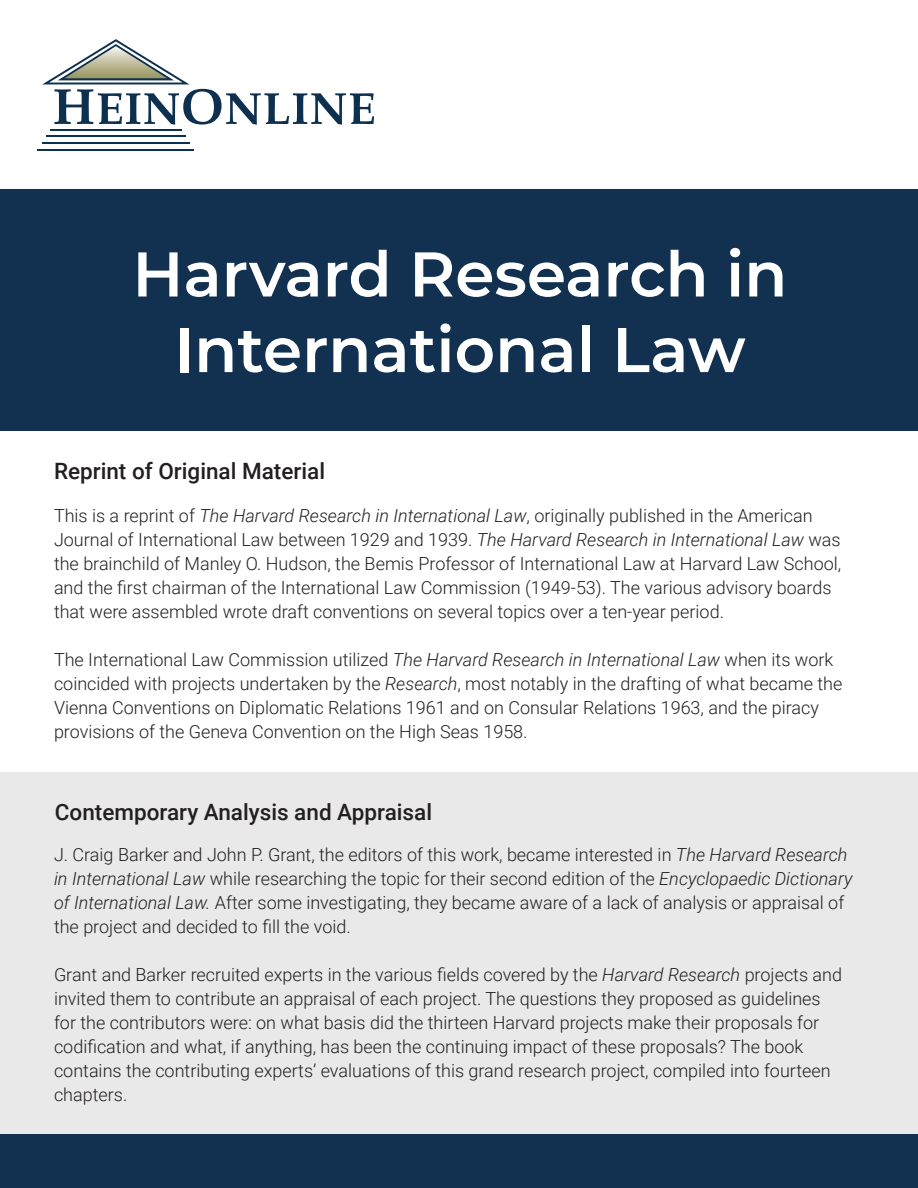
<style>
.page{position:relative;width:918px;height:1188px;background:#fff}
.page>*{position:absolute;margin:0;border:0;box-sizing:border-box;transform-origin:0 0}
.t1{font:600 63px/75.6px "Montserrat";color:#fff;text-align:center}
.t2{font:500 22.5px "Roboto";color:#231f20}
.t3{font:300 18px/24px "Roboto";color:#231f20}
.s1{font-style:italic}
</style>
<div class="page">
<div style="left:0;top:772px;width:918px;height:416px;background:#e9e9e9"></div>
<div style="left:0;top:189px;width:918px;height:241px;background:#123150"></div>
<hr style="left:50px;top:129px;width:132px;height:2px;background:#0e304f">
<hr style="left:46px;top:135px;width:140px;height:2px;background:#0e304f">
<hr style="left:42px;top:142px;width:148px;height:2px;background:#0e304f">
<hr style="left:38px;top:149px;width:156px;height:2px;background:#0e304f">
<svg style="left:42px;top:39px;width:332px;height:86px"></svg>
<div style="left:0;top:1134px;width:918px;height:54px;background:#123150"></div>
<p class="t1" style="left:132px;top:234px;width:656px">Harvard Research in<br>International Law</p>
<p class="t2" style="left:54px;top:455px;width:273px">Reprint of Original Material</p>
<p class="t3" style="left:54px;top:503px;width:789px">This is a reprint of <span class="s1">The Harvard Research in International Law</span>, originally published in the American Journal of International Law between 1929 and 1939. <span class="s1">The Harvard Research in International Law</span> was the brainchild of Manley O. Hudson, the Bemis Professor of International Law at Harvard Law School, and the first chairman of the International Law Commission (1949-53). The various advisory boards that were assembled wrote draft conventions on several topics over a ten-year period.</p>
<p class="t3" style="left:54px;top:647px;width:790px">The International Law Commission utilized <span class="s1">The Harvard Research in International Law</span> when its work coincided with projects undertaken by the <span class="s1">Research</span>, most notably in the drafting of what became the Vienna Conventions on Diplomatic Relations 1961 and on Consular Relations 1963, and the piracy provisions of the Geneva Convention on the High Seas 1958.</p>
<p class="t2" style="left:55px;top:796px;width:379px">Contemporary Analysis and Appraisal</p>
<p class="t3" style="left:54px;top:842px;width:800px">J. Craig Barker and John P. Grant, the editors of this work, became interested in <span class="s1">The Harvard Research in International Law</span> while researching the topic for their second edition of the <span class="s1">Encyclopaedic Dictionary of International Law.</span> After some investigating, they became aware of a lack of analysis or appraisal of the project and decided to fill the void.</p>
<p class="t3" style="left:54px;top:962px;width:790px">Grant and Barker recruited experts in the various fields covered by the <span class="s1">Harvard Research</span> projects and invited them to contribute an appraisal of each project. The questions they proposed as guidelines for the contributors were: on what basis did the thirteen Harvard projects make their proposals for codification and what, if anything, has been the continuing impact of these proposals? The book contains the contributing experts’ evaluations of this grand research project, compiled into fourteen chapters.</p>
</div>
